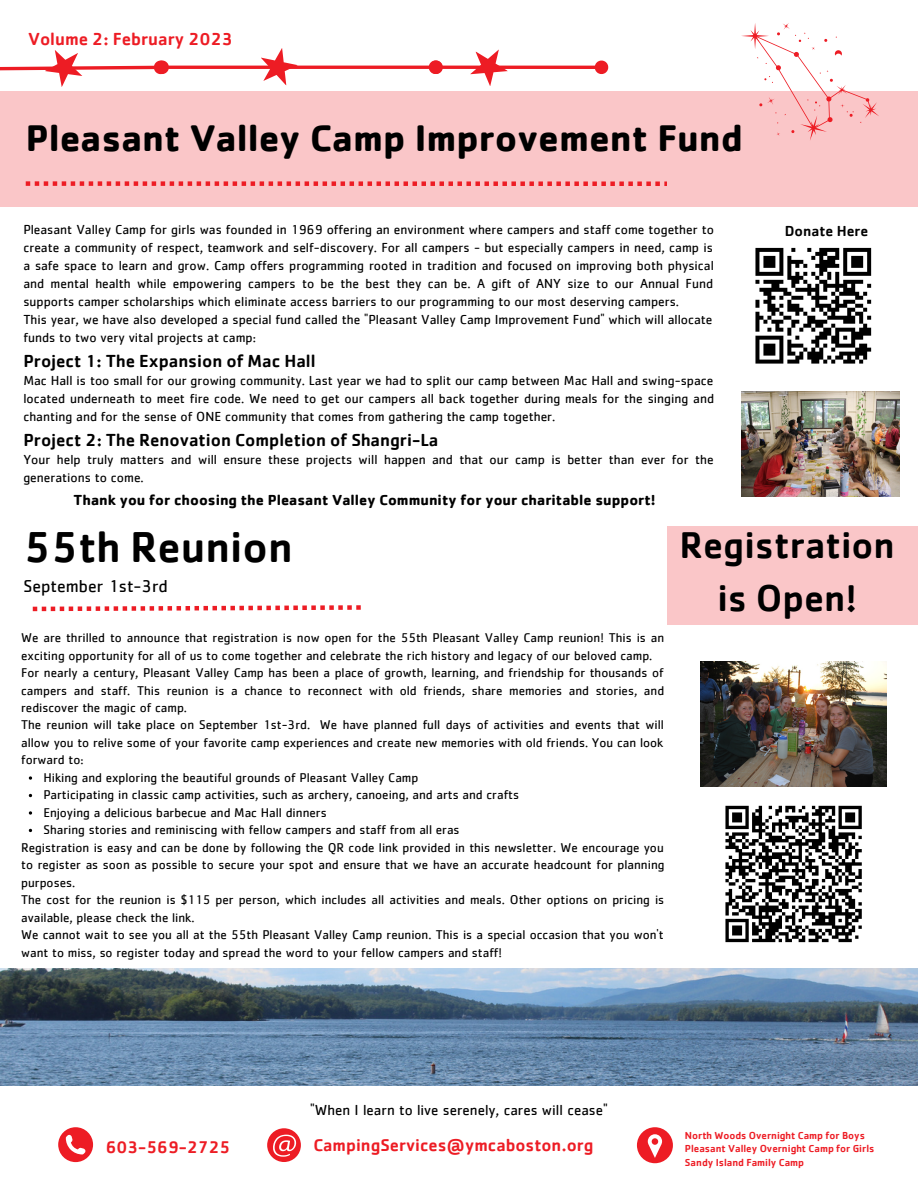
<style>
.page{position:relative;width:918px;height:1188px;background:#fff}
.page>*{position:absolute;margin:0;border:0;box-sizing:border-box;transform-origin:0 0}
.t1{font:500 44.55px "Cachet";color:#000}
.t2{font:500 38.4px/52.8px "Cachet";color:#000;text-align:center}
.t3{font:700 38.25px "Cachet";color:#000}
.t4{font:500 18px "Cachet";color:#000}
.t5{font:500 18px "Cachet";color:#ed1c24}
.t6{font:17.85px "Cachet";color:#000}
.t7{font:500 17.7px "Cachet";color:#ed1c24}
.t8{font:500 17.55px "Cachet";color:#ed1c24}
.t9{font:700 15px "Cachet";color:#000}
.t10{font:15px "Cachet";color:#000}
.t11{font:500 15px "Cachet";color:#000}
.t12{font:13.5px/18px "Cachet";color:#000}
.t13{font:13.05px/17.4px "Cachet";color:#000}
.t14{font:500 10.5px/13px "Cachet";color:#ed1c24}
</style>
<div class="page">
<svg style="left:58px;top:1127px;width:35px;height:35px"></svg>
<svg style="left:637px;top:1127px;width:36px;height:36px"></svg>
<svg style="left:267px;top:1128px;width:34px;height:34px"></svg>
<svg style="left:261px;top:48px;width:37px;height:38px"></svg>
<hr style="left:442px;top:66px;width:154px;height:3px;background:#ed1c24">
<svg style="left:592px;top:60px;width:17px;height:14px"></svg>
<svg style="left:470px;top:49px;width:38px;height:37px"></svg>
<hr style="left:168px;top:66px;width:262px;height:3px;background:#ed1c24">
<svg style="left:0;top:50px;width:171px;height:37px"></svg>
<svg style="left:426px;top:60px;width:19px;height:14px"></svg>
<div style="left:0;top:92px;width:918px;height:114px;background:#fac6c8"></div>
<svg style="left:741px;top:23px;width:138px;height:117px"></svg>
<svg style="left:33px;top:605px;width:328px;height:6px"></svg>
<img style="left:0;top:969px;width:918px;height:117px">
<img style="left:701px;top:661px;width:185px;height:125px">
<svg style="left:725px;top:805px;width:137px;height:138px"></svg>
<svg style="left:26px;top:181px;width:641px;height:5px"></svg>
<svg style="left:755px;top:247px;width:117px;height:117px"></svg>
<img style="left:741px;top:391px;width:159px;height:106px">
<svg style="left:29px;top:776px;width:3px;height:4px"></svg>
<svg style="left:29px;top:811px;width:3px;height:4px"></svg>
<div style="left:667px;top:526px;width:251px;height:99px;background:#fac6c8"></div>
<h3 class="t5" style="left:28px;top:28px;width:206px">Volume 2: February 2023</h3>
<h3 class="t3" style="left:26px;top:114px;width:719px">Pleasant Valley Camp Improvement Fund</h3>
<p class="t12" style="left:23px;top:221px;width:692px">Pleasant Valley Camp for girls was founded in 1969 offering an environment where campers and staff come together to create a community of respect, teamwork and self-discovery. For all campers - but especially campers in need, camp is a safe space to learn and grow. Camp offers programming rooted in tradition and focused on improving both physical and mental health while empowering campers to be the best they can be. A gift of ANY size to our Annual Fund supports camper scholarships which eliminate access barriers to our programming to our most deserving campers.<br>This year, we have also developed a special fund called the "Pleasant Valley Camp Improvement Fund" which will allocate funds to two very vital projects at camp:</p>
<h3 class="t4" style="left:23px;top:349px;width:294px">Project 1: The Expansion of Mac Hall</h3>
<p class="t12" style="left:23px;top:372px;width:692px;text-align:justify">Mac Hall is too small for our growing community. Last year we had to split our camp between Mac Hall and swing-space located underneath to meet fire code. We need to get our campers all back together during meals for the singing and chanting and for the sense of ONE community that comes from gathering the camp together.</p>
<h3 class="t4" style="left:23px;top:428px;width:416px">Project 2: The Renovation Completion of Shangri-La</h3>
<p class="t12" style="left:23px;top:451px;width:692px">Your help truly matters and will ensure these projects will happen and that our camp is better than ever for the generations to come.</p>
<p class="t9" style="left:74px;top:490px;width:584px">Thank you for choosing the Pleasant Valley Community for your charitable support!</p>
<p class="t11" style="left:785px;top:221px;width:85px">Donate Here</p>
<h1 class="t1" style="left:23px;top:518px;width:271px">55th Reunion</h1>
<h3 class="t6" style="left:23px;top:578px;width:146px">September 1st-3rd</h3>
<p class="t13" style="left:21px;top:630px;width:645px">We are thrilled to announce that registration is now open for the 55th Pleasant Valley Camp reunion! This is an exciting opportunity for all of us to come together and celebrate the rich history and legacy of our beloved camp.<br>For nearly a century, Pleasant Valley Camp has been a place of growth, learning, and friendship for thousands of campers and staff. This reunion is a chance to reconnect with old friends, share memories and stories, and rediscover the magic of camp.<br>The reunion will take place on September 1st-3rd. We have planned full days of activities and events that will allow you to relive some of your favorite camp experiences and create new memories with old friends. You can look forward to:</p>
<p class="t13" style="left:43px;top:769px;width:477px">Hiking and exploring the beautiful grounds of Pleasant Valley Camp<br>Participating in classic camp activities, such as archery, canoeing, and arts and crafts Enjoying a delicious barbecue and Mac Hall dinners<br>Sharing stories and reminiscing with fellow campers and staff from all eras</p>
<p class="t13" style="left:21px;top:839px;width:645px">Registration is easy and can be done by following the QR code link provided in this newsletter. We encourage you to register as soon as possible to secure your spot and ensure that we have an accurate headcount for planning purposes.<br>The cost for the reunion is $115 per person, which includes all activities and meals. Other options on pricing is available, please check the link.<br>We cannot wait to see you all at the 55th Pleasant Valley Camp reunion. This is a special occasion that you won't want to miss, so register today and spread the word to your fellow campers and staff!</p>
<h2 class="t2" style="left:680px;top:517px;width:217px">Registration is Open!</h2>
<p class="t10" style="left:310px;top:1103px;width:299px">"When I learn to live serenely, cares will cease"</p>
<h3 class="t8" style="left:106px;top:1136px;width:126px">603-569-2725</h3>
<p class="t14" style="left:685px;top:1129px;width:191px">North Woods Overnight Camp for Boys<br>Pleasant Valley Overnight Camp for Girls<br>Sandy Island Family Camp</p>
<h3 class="t7" style="left:313px;top:1134px;width:282px">CampingServices@ymcaboston.org</h3>
</div>
